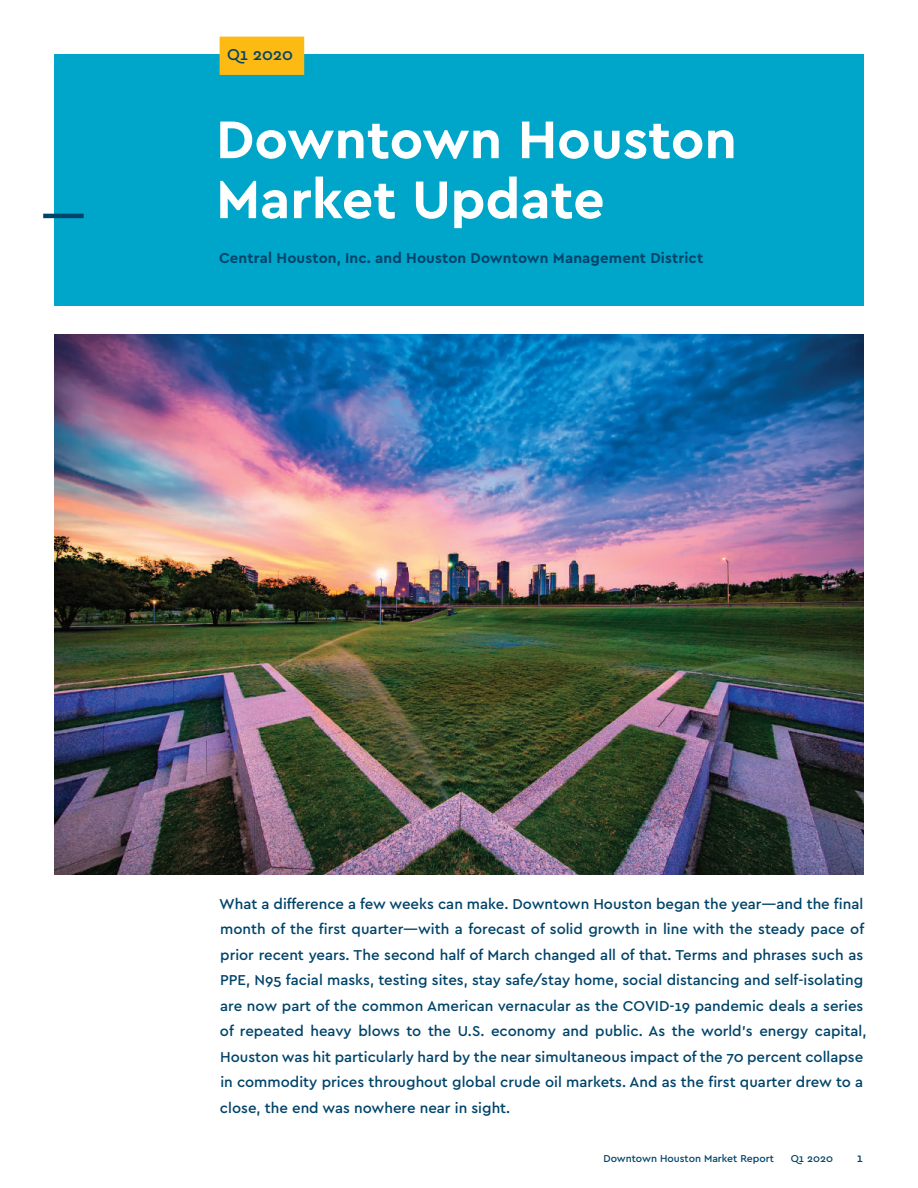
<style>
.page{position:relative;width:918px;height:1188px;background:#fff}
.page>*{position:absolute;margin:0;border:0;box-sizing:border-box;transform-origin:0 0}
.t1{font:700 55.5px/60px "Cera";color:#fff}
.t2{font:500 16.5px "Cera";letter-spacing:-.005em;color:#00446a}
.t3{font:500 15px/25.5px "Cera";color:#00446a}
.t4{font:700 15px "Cera";letter-spacing:.01em;color:#00446a}
.t5{font:500 12px "Cera";color:#00446a}
.t6{font:500 10.5px "Cera";color:#00446a}
</style>
<div class="page">
<div style="left:54px;top:54px;width:810px;height:252px;background:#00a5ca"></div>
<hr style="left:43px;top:214px;width:41px;height:4px;background:#00446a">
<img style="left:54px;top:335px;width:810px;height:540px">
<div style="left:220px;top:37px;width:84px;height:38px;background:#fcba13;border:2px solid #fcba13"></div>
<p class="t2" style="left:227px;top:43px;width:67px">Q1 2020</p>
<h1 class="t1" style="left:216px;top:107px;width:522px">Downtown Houston<br>Market Update</h1>
<p class="t4" style="left:219px;top:248px;width:486px">Central Houston, Inc. and Houston Downtown Management District</p>
<p class="t3" style="left:219px;top:890px;width:649px">What a difference a few weeks can make. Downtown Houston began the year—and the final month of the first quarter—with a forecast of solid growth in line with the steady pace of prior recent years. The second half of March changed all of that. Terms and phrases such as PPE, N95 facial masks, testing sites, stay safe/stay home, social distancing and self-isolating are now part of the common American vernacular as the COVID-19 pandemic deals a series of repeated heavy blows to the U.S. economy and public. As the world’s energy capital, Houston was hit particularly hard by the near simultaneous impact of the 70 percent collapse in commodity prices throughout global crude oil markets. And as the first quarter drew to a close, the end was nowhere near in sight.</p>
<p class="t6" style="left:603px;top:1151px;width:172px">Downtown Houston Market Report</p>
<p class="t6" style="left:791px;top:1151px;width:44px">Q1 2020</p>
<p class="t5" style="left:857px;top:1150px;width:8px">1</p>
</div>
